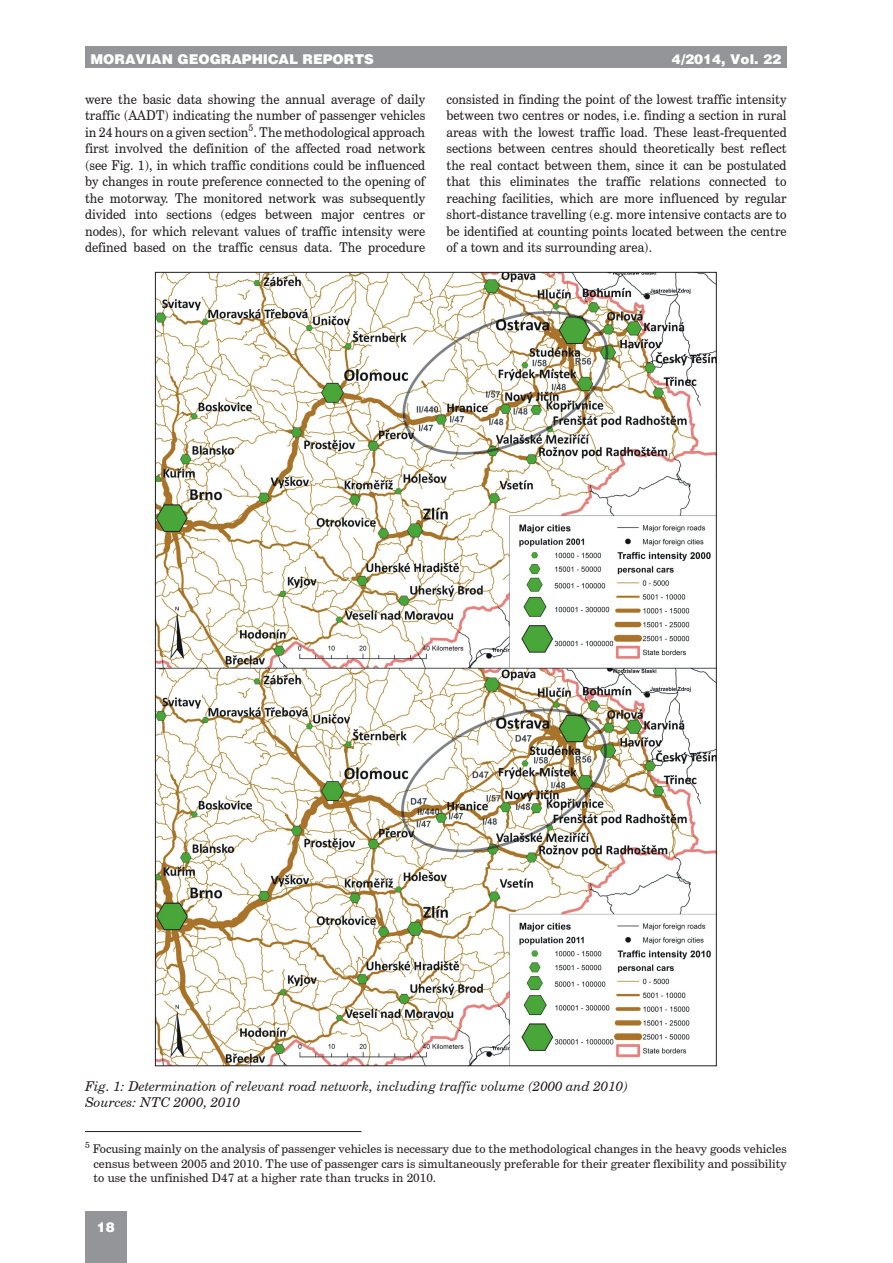
<style>
.page{position:relative;width:893px;height:1263px;background:#fff}
.page>*{position:absolute;margin:0;border:0;box-sizing:border-box;transform-origin:0 0}
.MGR-NEW-basictext{font:13.5px/16.5px "Century Schoolbook CE";color:#231f20;text-align:justify;scale:.93 1}
.MGR-popisobrazku{font:italic 13.5px "Century Schoolbook CE";color:#231f20}
.t1{font:900 13.5px "Switzerland";color:#fff}
.MGR-footnote{font:12px/14.4px "Century Schoolbook CE";color:#231f20;text-align:justify}
</style>
<div class="page">
<div style="left:85px;top:47px;width:702px;height:21px;background:#939598"></div>
<div style="left:85px;top:1212px;width:42px;height:51px;background:#939598"></div>
<hr style="left:85px;top:1131px;width:276px;height:1px;background:#231f20">
<img style="left:157px;top:274px;width:557px;height:790px">
<p class="t1" style="left:91px;top:51px;width:285px">MORAVIAN GEOGRAPHICAL REPORTS</p>
<p class="t1" style="left:672px;top:51px;width:111px">4/2014, Vol. 22</p>
<p class="MGR-NEW-basictext" style="left:85px;top:91px;width:367px">were the basic data showing the annual average of daily traffic (AADT) indicating the number of passenger vehicles in 24 hours on a given section<sup>5</sup>. The methodological approach first involved the definition of the affected road network (see Fig. 1), in which traffic conditions could be influenced by changes in route preference connected to the opening of the motorway. The monitored network was subsequently divided into sections (edges between major centres or nodes), for which relevant values of traffic intensity were defined based on the traffic census data. The procedure</p>
<p class="MGR-NEW-basictext" style="left:446px;top:91px;width:367px">consisted in finding the point of the lowest traffic intensity between two centres or nodes, i.e. finding a section in rural areas with the lowest traffic load. These least-frequented sections between centres should theoretically best reflect the real contact between them, since it can be postulated that this eliminates the traffic relations connected to reaching facilities, which are more influenced by regular short-distance travelling (e.g. more intensive contacts are to be identified at counting points located between the centre of a town and its surrounding area).</p>
<p class="MGR-popisobrazku" style="left:85px;top:1078px;width:544px">Fig. 1: Determination of relevant road network, including traffic volume (2000 and 2010)</p>
<p class="MGR-popisobrazku" style="left:85px;top:1094px;width:157px">Sources: NTC 2000, 2010</p>
<p class="MGR-footnote" style="left:94px;top:1141px;width:695px;text-indent:-9px"><sup>5</sup> Focusing mainly on the analysis of passenger vehicles is necessary due to the methodological changes in the heavy goods vehicles census between 2005 and 2010. The use of passenger cars is simultaneously preferable for their greater flexibility and possibility to use the unfinished D47 at a higher rate than trucks in 2010.</p>
<p class="t1" style="left:97px;top:1219px;width:20px">18</p>
</div>
